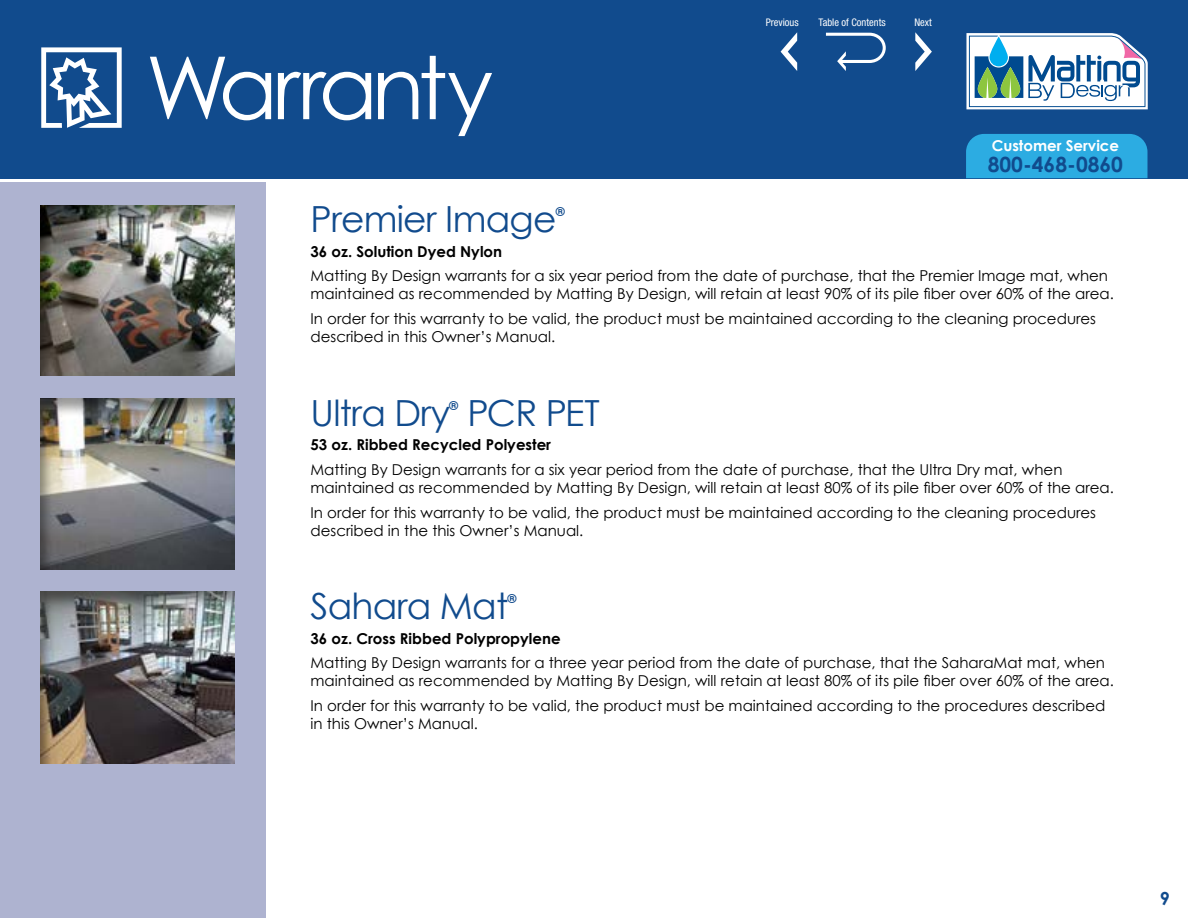
<style>
.page{position:relative;width:1188px;height:918px;background:#fff}
.page>*{position:absolute;margin:0;border:0;box-sizing:border-box;transform-origin:0 0}
.t1{font:87px "Century Gothic";letter-spacing:-.075em;color:#fff}
.t2{font:36px "Century Gothic";letter-spacing:-.02em;color:#114b8d}
.t3{font:700 21px "Century Gothic";color:#114b8d}
.t4{font:700 18px "Century Gothic";color:#114b8d}
.t5{font:15px/18px "Century Gothic";color:#000}
.t6{font:700 15px "Century Gothic";color:#000}
.t7{font:700 15px "Century Gothic";color:#fff}
.t8{font:700 13.65px "Century Gothic";letter-spacing:-.01em;color:#000}
.t9{font:700 12.3px "Century Gothic";color:#114b8d}
.t10{font:condensed 10.5px "Helvetica Neue";color:#fff}
</style>
<div class="page">
<div style="left:0;top:0;width:1188px;height:178px;background:#114b8d"></div>
<div style="left:0;top:183px;width:266px;height:735px;background:#aeb3d0"></div>
<div style="left:28px;top:195px;width:221px;height:183px;background:#000;opacity:.4"></div>
<div style="left:28px;top:388px;width:221px;height:183px;background:#000;opacity:.4"></div>
<div style="left:28px;top:582px;width:221px;height:184px;background:#000;opacity:.4"></div>
<svg style="left:966px;top:33px;width:182px;height:76px;background:#abc5d4"></svg>
<div style="left:966px;top:134px;width:182px;height:44px;background:#2cace2"></div>
<svg style="left:41px;top:47px;width:81px;height:81px"></svg>
<svg style="left:781px;top:32px;width:16px;height:39px"></svg>
<svg style="left:915px;top:32px;width:17px;height:39px"></svg>
<svg style="left:826px;top:33px;width:60px;height:38px"></svg>
<h1 class="t1" style="left:146px;top:35px;width:349px">Warranty</h1>
<p class="t10" style="left:766px;top:17px;width:35px">Previous</p>
<p class="t10" style="left:819px;top:17px;width:69px">Table of Contents</p>
<p class="t10" style="left:914px;top:17px;width:19px">Next</p>
<p class="t7" style="left:992px;top:136px;width:129px">Customer Service</p>
<h3 class="t3" style="left:988px;top:151px;width:137px">800-468-0860</h3>
<h2 class="t2" style="left:310px;top:197px;width:248px">Premier Image</h2>
<p class="t9" style="left:556px;top:204px;width:11px">®</p>
<p class="t6" style="left:310px;top:242px;width:193px">36 oz. Solution Dyed Nylon</p>
<p class="t5" style="left:310px;top:267px;width:805px">Matting By Design warrants for a six year period from the date of purchase, that the Premier Image mat, when maintained as recommended by Matting By Design, will retain at least 90% of its pile fiber over 60% of the area.</p>
<p class="t5" style="left:310px;top:309px;width:787px">In order for this warranty to be valid, the product must be maintained according to the cleaning procedures described in this Owner’s Manual.</p>
<p class="t8" style="left:371px;top:237px;width:89px">Repositioning</p>
<h2 class="t2" style="left:310px;top:391px;width:141px">Ultra Dry</h2>
<p class="t9" style="left:449px;top:397px;width:11px">®</p>
<h2 class="t2" style="left:467px;top:391px;width:134px">PCR PET</h2>
<p class="t6" style="left:310px;top:435px;width:242px">53 oz. Ribbed Recycled Polyester</p>
<p class="t5" style="left:310px;top:460px;width:805px">Matting By Design warrants for a six year period from the date of purchase, that the Ultra Dry mat, when maintained as recommended by Matting By Design, will retain at least 80% of its pile fiber over 60% of the area.</p>
<p class="t5" style="left:310px;top:503px;width:787px">In order for this warranty to be valid, the product must be maintained according to the cleaning procedures described in the this Owner’s Manual.</p>
<h2 class="t2" style="left:310px;top:584px;width:199px">Sahara Mat</h2>
<p class="t9" style="left:508px;top:591px;width:11px">®</p>
<p class="t6" style="left:310px;top:629px;width:252px">36 oz. Cross Ribbed Polypropylene</p>
<p class="t5" style="left:310px;top:654px;width:805px">Matting By Design warrants for a three year period from the date of purchase, that the SaharaMat mat, when maintained as recommended by Matting By Design, will retain at least 80% of its pile fiber over 60% of the area.</p>
<p class="t5" style="left:310px;top:696px;width:796px">In order for this warranty to be valid, the product must be maintained according to the procedures described in this Owner’s Manual.</p>
<p class="t4" style="left:1160px;top:887px;width:12px">9</p>
</div>
